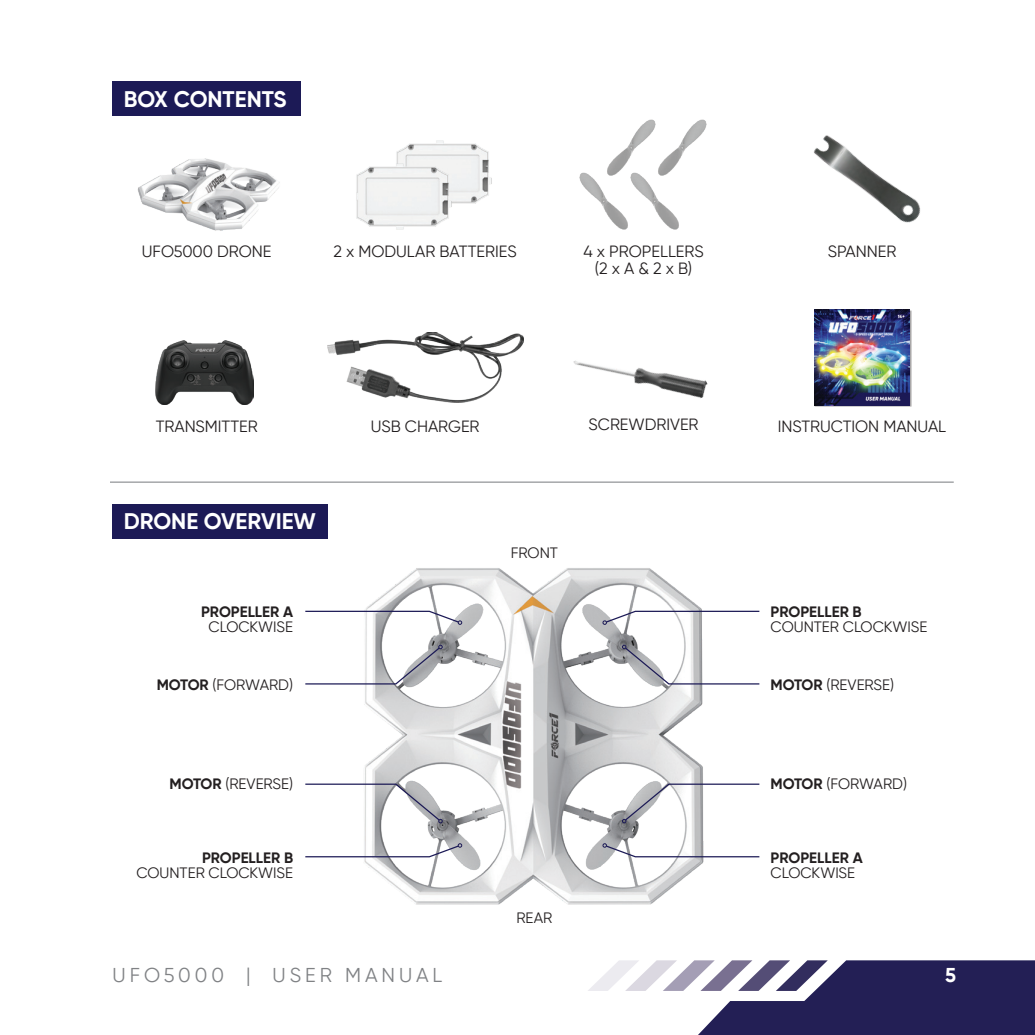
<style>
.page{position:relative;width:1035px;height:1035px;background:#fff}
.page>*{position:absolute;margin:0;border:0;box-sizing:border-box;transform-origin:0 0}
.t1{font:700 22.5px "Gilroy";color:#fff}
.t2{font:20px "Gilroy";letter-spacing:.2em;color:#808285}
.t3{font:700 20px "Gilroy";color:#fff}
.t4{font:16.25px/17.5px "Gilroy";color:#231f20;text-align:center}
.t5{font:15px "Gilroy";color:#231f20}
.t6{font:700 15px "Gilroy";color:#231f20}
.s1{font-weight:700}
</style>
<div class="page">
<svg style="left:588px;top:960px;width:447px;height:75px"></svg>
<div style="left:112px;top:81px;width:189px;height:35px;background:#1c1a56"></div>
<div style="left:112px;top:504px;width:216px;height:34px;background:#1c1a56"></div>
<img style="left:364px;top:568px;width:340px;height:337px">
<hr style="left:110px;top:482px;width:844px;height:1px;background:#939598">
<img style="left:396px;top:140px;width:96px;height:64px">
<img style="left:356px;top:163px;width:97px;height:67px">
<img style="left:137px;top:158px;width:143px;height:73px">
<img style="left:631px;top:179px;width:48px;height:51px">
<img style="left:607px;top:119px;width:48px;height:60px">
<img style="left:579px;top:169px;width:52px;height:61px">
<img style="left:655px;top:119px;width:52px;height:57px">
<img style="left:156px;top:340px;width:97px;height:65px">
<img style="left:327px;top:332px;width:196px;height:70px">
<img style="left:573px;top:360px;width:135px;height:39px">
<div style="left:815px;top:310px;width:97px;height:97px;background:#231f20;opacity:.4"></div>
<img style="left:814px;top:309px;width:96px;height:96px">
<svg style="left:305px;top:610px;width:157px;height:15px"></svg>
<svg style="left:603px;top:610px;width:157px;height:15px"></svg>
<svg style="left:305px;top:843px;width:157px;height:15px"></svg>
<svg style="left:603px;top:843px;width:157px;height:15px"></svg>
<svg style="left:305px;top:645px;width:138px;height:40px"></svg>
<svg style="left:622px;top:645px;width:138px;height:40px"></svg>
<svg style="left:305px;top:783px;width:138px;height:40px"></svg>
<svg style="left:622px;top:783px;width:138px;height:40px"></svg>
<img style="left:814px;top:135px;width:106px;height:88px">
<h1 class="t1" style="left:124px;top:85px;width:164px">BOX CONTENTS</h1>
<p class="t4" style="left:142px;top:242px;width:131px">UFO5000 DRONE</p>
<p class="t4" style="left:334px;top:242px;width:185px">2 x MODULAR BATTERIES</p>
<p class="t4" style="left:583px;top:242px;width:122px">4 x PROPELLERS (2 x A &amp; 2 x B)</p>
<p class="t4" style="left:156px;top:417px;width:103px">TRANSMITTER</p>
<h1 class="t1" style="left:124px;top:507px;width:194px">DRONE OVERVIEW</h1>
<p class="t6" style="left:201px;top:602px;width:94px">PROPELLER A</p>
<p class="t5" style="left:209px;top:617px;width:86px">CLOCKWISE</p>
<p class="t5" style="left:157px;top:675px;width:138px"><span class="s1">MOTOR</span> (FORWARD)</p>
<p class="t4" style="left:371px;top:417px;width:110px">USB CHARGER</p>
<p class="t4" style="left:589px;top:416px;width:111px">SCREWDRIVER</p>
<p class="t5" style="left:511px;top:543px;width:49px">FRONT</p>
<p class="t4" style="left:828px;top:242px;width:70px">SPANNER</p>
<p class="t4" style="left:778px;top:417px;width:170px">INSTRUCTION MANUAL</p>
<p class="t6" style="left:771px;top:602px;width:93px">PROPELLER B</p>
<p class="t5" style="left:771px;top:617px;width:158px">COUNTER CLOCKWISE</p>
<p class="t5" style="left:771px;top:675px;width:125px"><span class="s1">MOTOR</span> (REVERSE)</p>
<p class="t5" style="left:170px;top:775px;width:125px"><span class="s1">MOTOR</span> (REVERSE)</p>
<p class="t5" style="left:771px;top:775px;width:138px"><span class="s1">MOTOR</span> (FORWARD)</p>
<p class="t6" style="left:202px;top:848px;width:93px">PROPELLER B</p>
<p class="t5" style="left:136px;top:864px;width:158px">COUNTER CLOCKWISE</p>
<p class="t5" style="left:516px;top:909px;width:37px">REAR</p>
<p class="t6" style="left:771px;top:848px;width:94px">PROPELLER A</p>
<p class="t5" style="left:771px;top:864px;width:86px">CLOCKWISE</p>
<h2 class="t2" style="left:112px;top:963px;width:331px">UFO5000 | USER MANUAL</h2>
<h2 class="t3" style="left:945px;top:963px;width:12px">5</h2>
</div>
